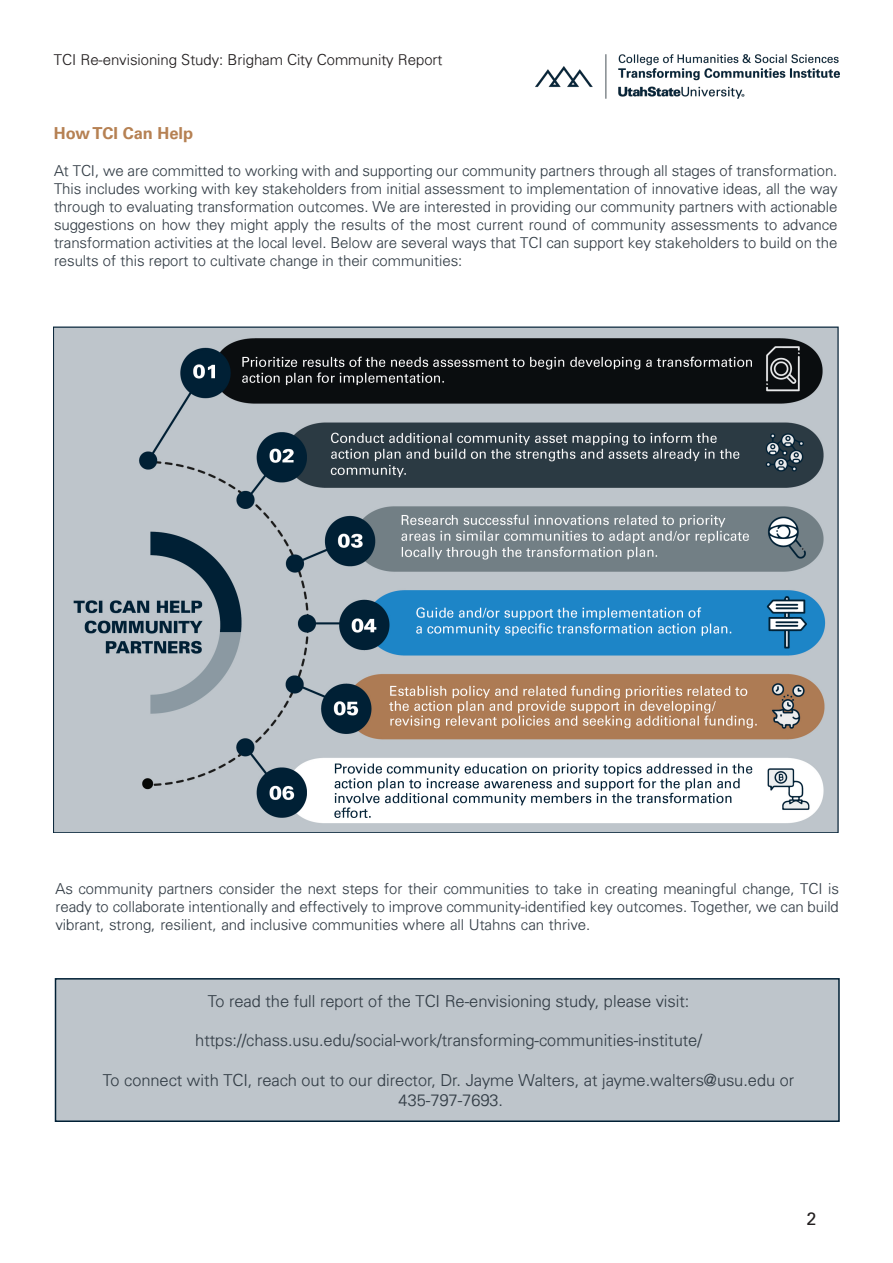
<style>
.page{position:relative;width:893px;height:1263px;background:#fff}
.page>*{position:absolute;margin:0;border:0;box-sizing:border-box;transform-origin:0 0}
.t1{font:18px "Univers LT Std";color:#231f20}
.t2{font:300 16.5px "Univers";color:#343e47}
.t3{font:700 16.5px "Univers LT Std";color:#b68153}
.t4{font:300 15px/18px "Univers";color:#343e47;text-align:justify}
.t5{font:300 15px "Univers";color:#231f20}
</style>
<div class="page">
<img style="left:54px;top:326px;width:785px;height:507px">
<img style="left:535px;top:54px;width:304px;height:45px">
<div style="left:55px;top:978px;width:785px;height:144px;background:#bec5cb;border:2px solid #002035"></div>
<p class="t5" style="left:54px;top:51px;width:390px">TCI Re-envisioning Study: Brigham City Community Report</p>
<p class="t3" style="left:54px;top:124px;width:141px">HowTCI Can Help</p>
<p class="t4" style="left:54px;top:161px;width:785px">At TCI, we are committed to working with and supporting our community partners through all stages of transformation.<br>This includes working with key stakeholders from initial assessment to implementation of innovative ideas, all the way through to evaluating transformation outcomes. We are interested in providing our community partners with actionable suggestions on how they might apply the results of the most current round of community assessments to advance transformation activities at the local level. Below are several ways that TCI can support key stakeholders to build on the results of this report to cultivate change in their communities:</p>
<p class="t4" style="left:56px;top:879px;width:785px">As community partners consider the next steps for their communities to take in creating meaningful change, TCI is ready to collaborate intentionally and effectively to improve community-identified key outcomes. Together, we can build vibrant, strong, resilient, and inclusive communities where all Utahns can thrive.</p>
<p class="t2" style="left:208px;top:991px;width:483px">To read the full report of the TCI Re-envisioning study, please visit:</p>
<p class="t2" style="left:195px;top:1030px;width:508px">https://chass.usu.edu/social-work/transforming-communities-institute/</p>
<p class="t2" style="left:103px;top:1070px;width:693px">To connect with TCI, reach out to our director, Dr. Jayme Walters, at jayme.walters@usu.edu or</p>
<p class="t2" style="left:399px;top:1090px;width:106px">435-797-7693.</p>
<p class="t1" style="left:806px;top:1208px;width:12px">2</p>
</div>
